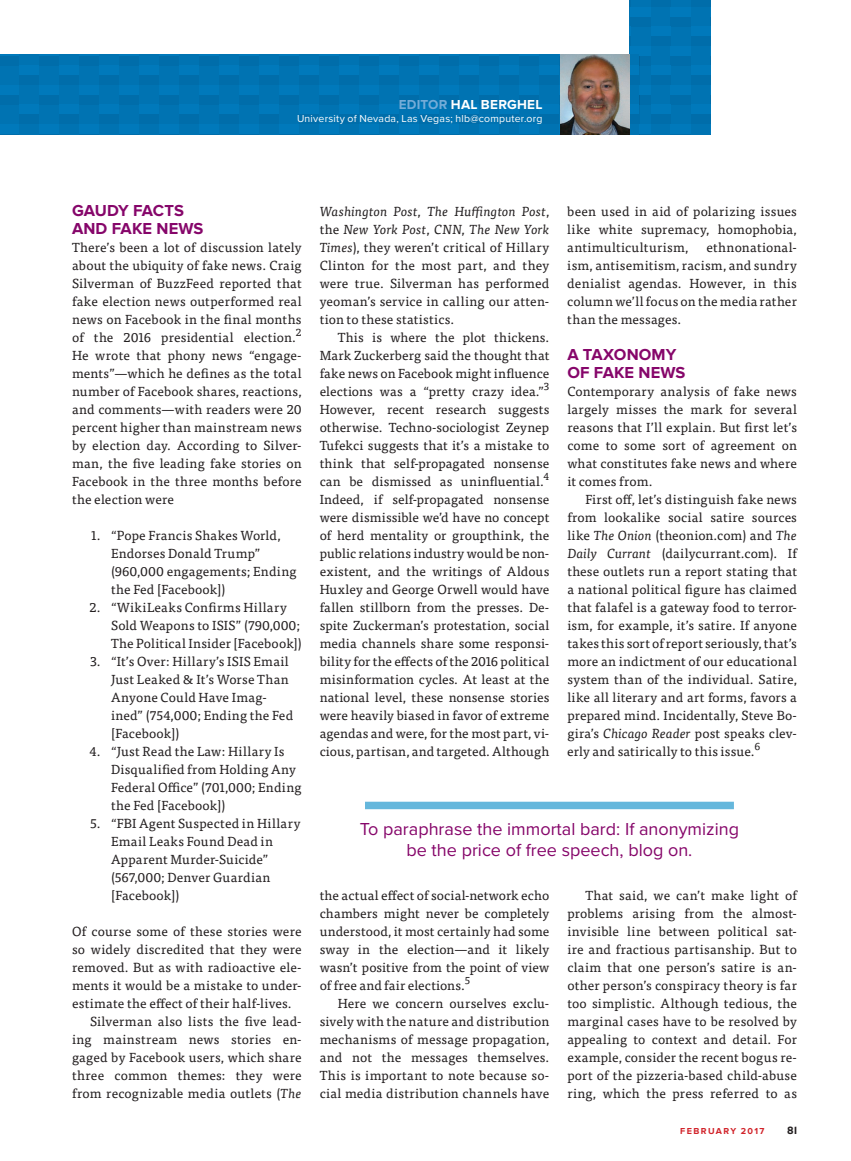
<style>
.page{position:relative;width:851px;height:1161px;background:#fff}
.page>*{position:absolute;margin:0;border:0;box-sizing:border-box;transform-origin:0 0}
.t1{font:18px/21.6px "Proxima Nova";color:#86066a;text-align:center}
.t2{font:700 16.5px/18px "Proxima Nova";letter-spacing:.005em;color:#86066a}
.t3{font:700 13.5px "Proxima Nova";letter-spacing:.015em;color:#fff}
.t4{font:13.2px/18px "Tisa Pro";letter-spacing:.015em;color:#231f20;text-align:justify}
.t5{font:10.5px "Proxima Nova";letter-spacing:.02em;color:#fff}
.t6{font:700 10.5px "Enzo OT";color:#231f20}
.t7{font:700 9px "Proxima Nova";letter-spacing:.155em;color:#d1232a}
.s1{color:#74acd8}
.s2{font-style:italic}
</style>
<div class="page">
<div style="left:629px;top:0;width:41px;height:135px;background:#0073b2"></div>
<div style="left:670px;top:0;width:40px;height:135px;background:#0073b2"></div>
<div style="left:0;top:54px;width:639px;height:81px;background:#0073b2"></div>
<img style="left:560px;top:54px;width:69px;height:81px">
<div style="left:365px;top:802px;width:369px;height:7px;background:#65b7dc"></div>
<p class="t3" style="left:399px;top:97px;width:145px"><span class="s1">EDITOR</span> HAL BERGHEL</p>
<p class="t5" style="left:297px;top:112px;width:247px">University of Nevada, Las Vegas; hlb@computer.org</p>
<p class="t2" style="left:72px;top:202px;width:133px">GAUDY FACTS<br>AND FAKE NEWS</p>
<p class="t4" style="left:72px;top:238px;width:231px">There’s been a lot of discussion lately about the ubiquity of fake news. Craig Silverman of BuzzFeed reported that fake election news outperformed real news on Facebook in the final months of the 2016 presidential election.<sup>2<br></sup>He wrote that phony news “engage&shy;ments”—which he defines as the total number of Facebook shares, reactions, and comments—with readers were 20 percent higher than mainstream news by election day. According to Silver&shy;man, the five leading fake stories on Facebook in the three months before the election were</p>
<p class="t4" style="left:111px;top:526px;width:187px;text-align:left;text-indent:-20px">1. “Pope Francis Shakes World,<br>Endorses Donald Trump” (960,000 engagements; Ending the Fed [Facebook])</p>
<p class="t4" style="left:111px;top:598px;width:192px;text-align:left;text-indent:-21px">2. “WikiLeaks Confirms Hillary<br>Sold Weapons to ISIS” (790,000;<br>The Political Insider [Facebook])</p>
<p class="t4" style="left:111px;top:652px;width:184px;text-align:left;text-indent:-21px">3. “It’s Over: Hillary’s ISIS Email<br>Just Leaked &amp; It’s Worse Than<br>Anyone Could Have Imag&shy;ined” (754,000; Ending the Fed [Facebook])</p>
<p class="t4" style="left:111px;top:741px;width:192px;text-align:left;text-indent:-21px">4. “Just Read the Law: Hillary Is<br>Disqualified from Holding Any<br>Federal Office” (701,000; Ending the Fed [Facebook])</p>
<p class="t4" style="left:111px;top:813px;width:191px;text-align:left;text-indent:-21px">5. “FBI Agent Suspected in Hillary<br>Email Leaks Found Dead in<br>Apparent Murder-Suicide” (567,000; Denver Guardian [Facebook])</p>
<p class="t4" style="left:72px;top:921px;width:231px">Of course some of these stories were</p>
<p class="t4" style="left:72px;top:939px;width:231px">so widely discredited that they were</p>
<p class="t4" style="left:72px;top:957px;width:231px">removed. But as with radioactive ele-</p>
<p class="t4" style="left:72px;top:975px;width:231px">ments it would be a mistake to under-</p>
<p class="t4" style="left:72px;top:993px;width:221px">estimate the effect of their half-lives.</p>
<p class="t4" style="left:90px;top:1011px;width:213px">Silverman also lists the five lead-</p>
<p class="t4" style="left:72px;top:1029px;width:231px">ing mainstream news stories en-</p>
<p class="t4" style="left:72px;top:1047px;width:231px">gaged by Facebook users, which share</p>
<p class="t4" style="left:72px;top:1065px;width:231px">three common themes: they were</p>
<p class="t4" style="left:72px;top:1083px;width:231px">from recognizable media outlets (<span class="s2">The</span></p>
<p class="t4" style="left:319px;top:201px;width:231px"><span class="s2">Washington Post</span>, <span class="s2">The Huffington Post</span>, the <span class="s2">New York Post</span>, <span class="s2">CNN</span>, <span class="s2">The New York Times</span>), they weren’t critical of Hillary Clinton for the most part, and they were true. Silverman has performed yeoman’s service in calling our atten&shy;tion to these statistics.</p>
<p class="t4" style="left:319px;top:327px;width:231px;text-indent:18px">This is where the plot thickens.<br>Mark Zuckerberg said the thought that fake news on Facebook might influence elections was a “pretty crazy idea.”<sup>3<br></sup>However, recent research suggests otherwise. Techno-sociologist Zeynep Tufekci suggests that it’s a mistake to think that self-propagated nonsense can be dismissed as uninfluential.<sup>4<br></sup>Indeed, if self-propagated nonsense were dismissible we’d have no concept of herd mentality or groupthink, the public relations industry would be non&shy;existent, and the writings of Aldous Huxley and George Orwell would have fallen stillborn from the presses. De&shy;spite Zuckerman’s protestation, social media channels share some responsi&shy;bility for the effects of the 2016 political misinformation cycles. At least at the national level, these nonsense stories were heavily biased in favor of extreme agendas and were, for the most part, vi&shy;cious, partisan, and targeted. Although</p>
<p class="t4" style="left:567px;top:202px;width:231px">been used in aid of polarizing issues like white supremacy, homophobia, antimulticulturism,</p>
<p class="t4" style="left:567px;top:238px;width:231px;text-indent:139px">ethnonational&shy;ism, antisemitism, racism, and sundry denialist agendas. However, in this column we’ll focus on the media rather than the messages.</p>
<p class="t2" style="left:567px;top:346px;width:120px">A TAXONOMY<br>OF FAKE NEWS</p>
<p class="t4" style="left:567px;top:382px;width:231px">Contemporary analysis of fake news largely misses the mark for several reasons that I’ll explain. But first let’s come to some sort of agreement on what constitutes fake news and where it comes from.</p>
<p class="t4" style="left:567px;top:490px;width:231px;text-indent:18px">First off, let’s distinguish fake news from lookalike social satire sources like <span class="s2">The Onion</span> (theonion.com) and <span class="s2">The Daily Currant</span> (dailycurrant.com). If these outlets run a report stating that a national political figure has claimed that falafel is a gateway food to terror&shy;ism, for example, it’s satire. If anyone takes this sort of report seriously, that’s more an indictment of our educational system than of the individual. Satire, like all literary and art forms, favors a prepared mind. Incidentally, Steve Bo&shy;gira’s <span class="s2">Chicago Reader</span> post speaks clev&shy;erly and satirically to this issue.<sup>6</sup></p>
<h1 class="t1" style="left:360px;top:818px;width:380px">To paraphrase the immortal bard: If anonymizing be the price of free speech, blog on.</h1>
<p class="t4" style="left:319px;top:886px;width:231px">the actual effect of social-network echo chambers might never be completely understood, it most certainly had some sway in the election—and it likely wasn’t positive from the point of view of free and fair elections.<sup>5</sup></p>
<p class="t4" style="left:319px;top:994px;width:231px;text-indent:18px">Here we concern ourselves exclu&shy;sively with the nature and distribution mechanisms of message propagation, and not the messages themselves.<br>This is important to note because so&shy;cial media distribution channels have</p>
<p class="t4" style="left:567px;top:886px;width:231px;text-indent:18px">That said, we can’t make light of problems arising from the almost&shy;invisible line between political sat&shy;ire and fractious partisanship. But to claim that one person’s satire is an&shy;other person’s conspiracy theory is far too simplistic. Although tedious, the marginal cases have to be resolved by appealing to context and detail. For example, consider the recent bogus re&shy;port of the pizzeria-based child-abuse ring, which the press referred to as</p>
<p class="t7" style="left:680px;top:1126px;width:86px">FEBRUARY 2017</p>
<p class="t6" style="left:787px;top:1124px;width:11px">81</p>
</div>
